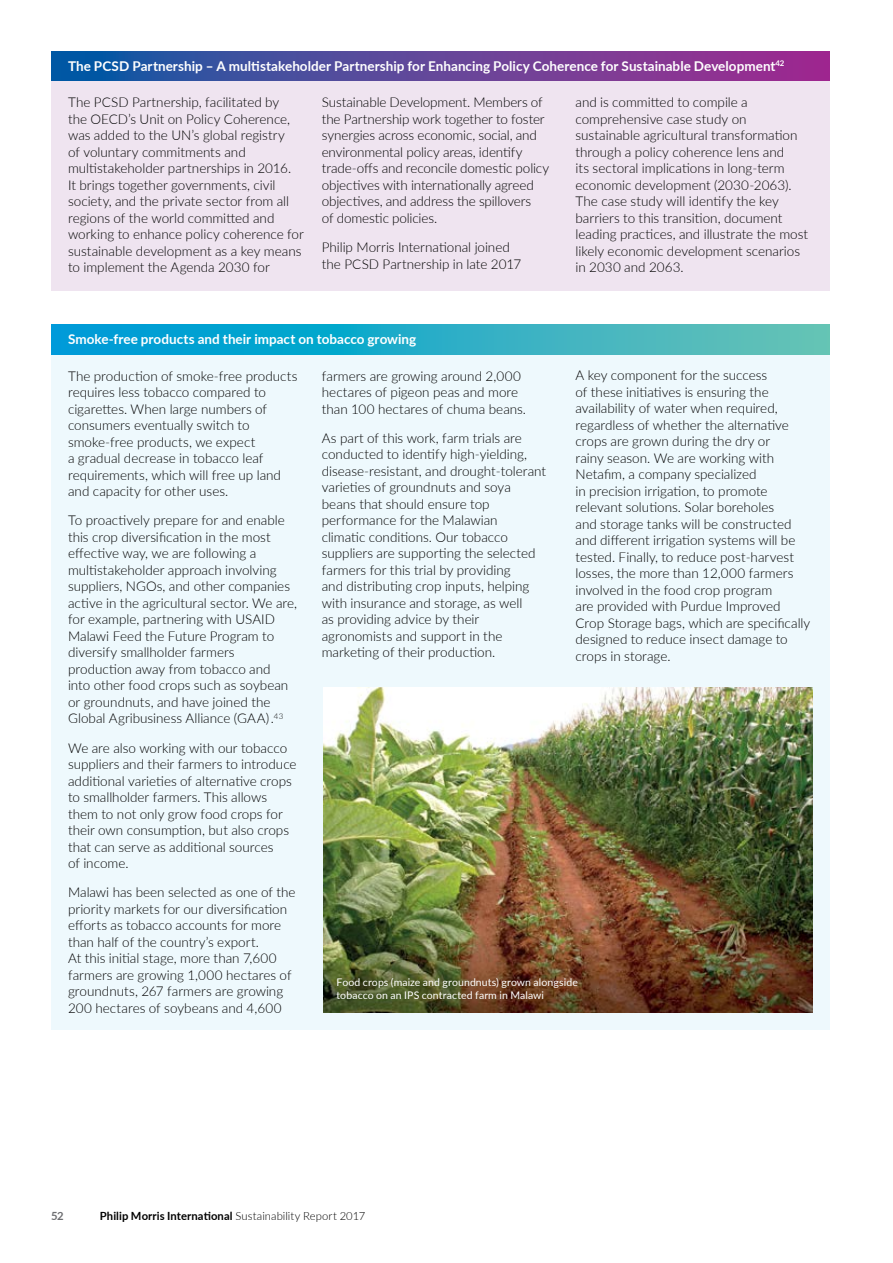
<style>
.page{position:relative;width:893px;height:1263px;background:#fff}
.page>*{position:absolute;margin:0;border:0;box-sizing:border-box;transform-origin:0 0}
.t1{font:300 13.5px/16.5px "Lato";color:#000}
.t2{font:700 13.5px "Lato";color:#fff}
.t3{font:700 11.25px "Lato";letter-spacing:.01em;color:#000}
.t4{font:700 11.25px "Lato";color:#6d6e71}
.t5{font:10.5px/13.5px "Lato";letter-spacing:.01em;color:#fff}
.s1{font-weight:300}
</style>
<div class="page">
<div style="left:51px;top:51px;width:778px;height:239px;background:#efe4f0"></div>
<svg style="left:51px;top:51px;width:778px;height:30px;background:#5d4499"></svg>
<div style="left:51px;top:324px;width:778px;height:706px;background:#eef9fd"></div>
<svg style="left:51px;top:324px;width:778px;height:30px;background:#28adc7"></svg>
<img style="left:323px;top:688px;width:489px;height:324px">
<p class="t2" style="left:68px;top:56px;width:718px">The PCSD Partnership – A multistakeholder Partnership for Enhancing Policy Coherence for Sustainable Development<sup>42</sup></p>
<p class="t1" style="left:68px;top:94px;width:237px">The PCSD Partnership, facilitated by<br>the OECD’s Unit on Policy Coherence, was added to the UN’s global registry<br>of voluntary commitments and multistakeholder partnerships in 2016.<br>It brings together governments, civil society, and the private sector from all regions of the world committed and working to enhance policy coherence for sustainable development as a key means to implement the Agenda 2030 for</p>
<p class="t1" style="left:322px;top:94px;width:229px">Sustainable Development. Members of the Partnership work together to foster synergies across economic, social, and environmental policy areas, identify trade-offs and reconcile domestic policy objectives with internationally agreed objectives, and address the spillovers<br>of domestic policies.</p>
<p class="t1" style="left:322px;top:238px;width:201px">Philip Morris International joined the PCSD Partnership in late 2017</p>
<p class="t2" style="left:68px;top:329px;width:350px">Smoke-free products and their impact on tobacco growing</p>
<p class="t1" style="left:575px;top:94px;width:234px">and is committed to compile a comprehensive case study on sustainable agricultural transformation through a policy coherence lens and<br>its sectoral implications in long-term economic development (2030-2063).<br>The case study will identify the key barriers to this transition, document leading practices, and illustrate the most likely economic development scenarios in 2030 and 2063.</p>
<p class="t1" style="left:68px;top:367px;width:231px">The production of smoke-free products requires less tobacco compared to cigarettes. When large numbers of consumers eventually switch to smoke‑free products, we expect<br>a gradual decrease in tobacco leaf requirements, which will free up land and capacity for other uses.</p>
<p class="t1" style="left:68px;top:512px;width:231px">To proactively prepare for and enable this crop diversification in the most effective way, we are following a multistakeholder approach involving suppliers, NGOs, and other companies active in the agricultural sector. We are, for example, partnering with USAID Malawi Feed the Future Program to diversify smallholder farmers production away from tobacco and<br>into other food crops such as soybean or groundnuts, and have joined the Global Agribusiness Alliance (GAA) .<sup>43</sup></p>
<p class="t1" style="left:68px;top:739px;width:230px">We are also working with our tobacco suppliers and their farmers to introduce additional varieties of alternative crops to smallholder farmers. This allows them to not only grow food crops for their own consumption, but also crops that can serve as additional sources<br>of income.</p>
<p class="t1" style="left:68px;top:884px;width:229px">Malawi has been selected as one of the priority markets for our diversification efforts as tobacco accounts for more than half of the country’s export.<br>At this initial stage, more than 7,600 farmers are growing 1,000 hectares of groundnuts, 267 farmers are growing 200 hectares of soybeans and 4,600</p>
<p class="t1" style="left:322px;top:367px;width:206px">farmers are growing around 2,000 hectares of pigeon peas and more than 100 hectares of chuma beans.</p>
<p class="t1" style="left:322px;top:429px;width:226px">As part of this work, farm trials are conducted to identify high‑yielding, disease-resistant, and drought‑tolerant varieties of groundnuts and soya beans that should ensure top performance for the Malawian<br>climatic conditions. Our tobacco suppliers are supporting the selected farmers for this trial by providing<br>and distributing crop inputs, helping with insurance and storage, as well<br>as providing advice by their agronomists and support in the marketing of their production.</p>
<p class="t1" style="left:575px;top:367px;width:236px">A key component for the success<br>of these initiatives is ensuring the availability of water when required, regardless of whether the alternative crops are grown during the dry or<br>rainy season. We are working with Netafim, a company specialized<br>in precision irrigation, to promote relevant solutions. Solar boreholes<br>and storage tanks will be constructed and different irrigation systems will be tested. Finally, to reduce post-harvest losses, the more than 12,000 farmers involved in the food crop program<br>are provided with Purdue Improved Crop Storage bags, which are specifically designed to reduce insect damage to crops in storage.</p>
<p class="t5" style="left:337px;top:975px;width:243px">Food crops (maize and groundnuts) grown alongside tobacco on an IPS contracted farm in Malawi</p>
<p class="t4" style="left:51px;top:1208px;width:14px">52</p>
<p class="t3" style="left:100px;top:1208px;width:267px">Philip Morris International <span class="s1">Sustainability Report 2017</span></p>
</div>
